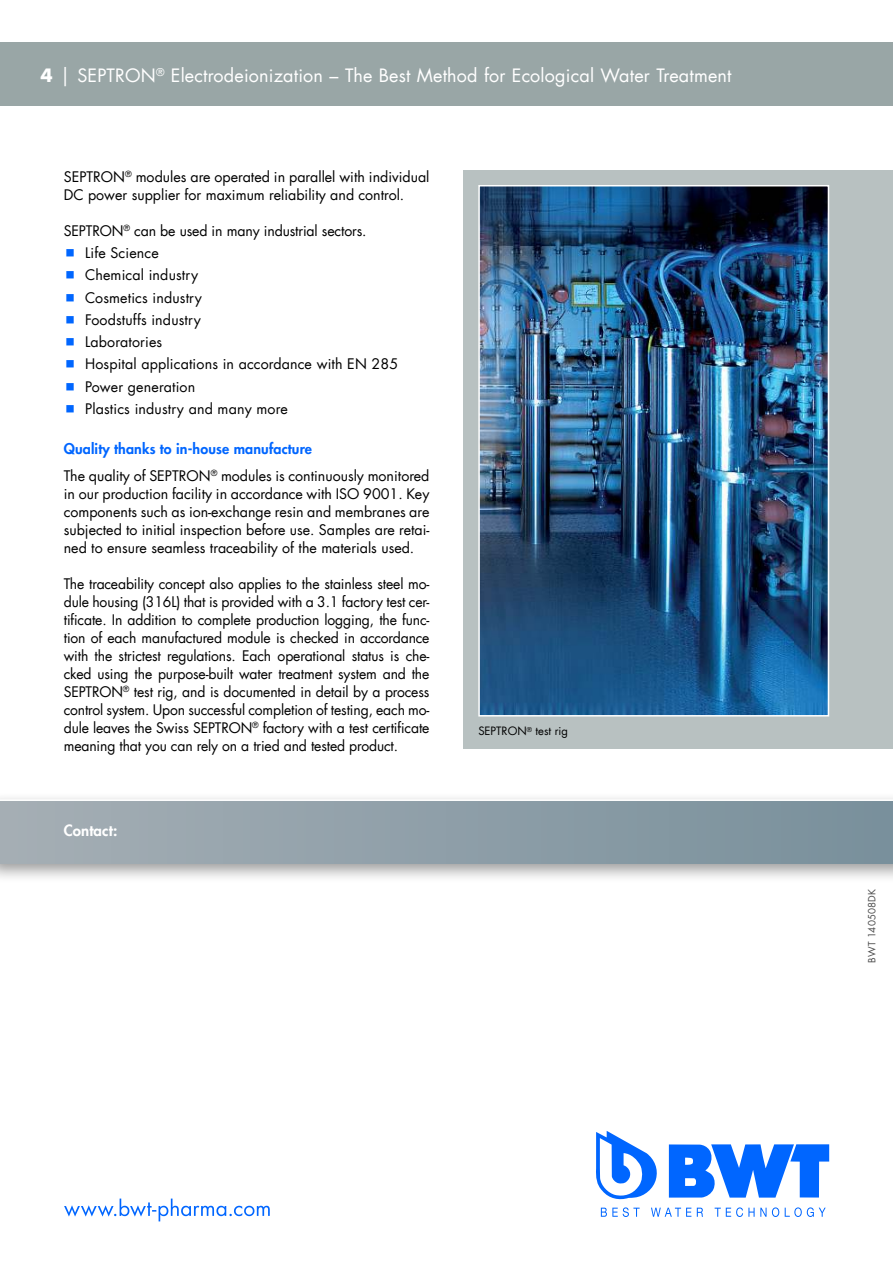
<style>
.page{position:relative;width:893px;height:1263px;background:#fff}
.page>*{position:absolute;margin:0;border:0;box-sizing:border-box;transform-origin:0 0}
.t1{font:18px "Futura Com";letter-spacing:.01em;color:#fff}
.t2{font:800 15px "Futura Com";letter-spacing:.01em;color:#fff}
.t3{font:14.25px/18px "Futura Com";color:#000}
.t4{font:11.25px "Futura Com";color:#000}
.t5{font:9.75px "Futura Com";letter-spacing:.02em;color:#4c4c4c}
.s1{font-weight:700}
.s2{font-size:19.2px}
.s3{font-weight:800;color:#06f}
</style>
<div class="page">
<div style="left:0;top:792px;width:893px;height:92px;background:#000;opacity:.4"></div>
<img style="left:0;top:801px;width:893px;height:63px">
<div style="left:0;top:43px;width:893px;height:63px;background:#99a6a6"></div>
<hr style="left:0;top:799px;width:893px;height:2px;background:#fff">
<svg style="left:64px;top:1198px;width:206px;height:23px"></svg>
<svg style="left:596px;top:1131px;width:61px;height:69px"></svg>
<svg style="left:669px;top:1144px;width:160px;height:53px"></svg>
<svg style="left:601px;top:1207px;width:39px;height:10px"></svg>
<svg style="left:651px;top:1207px;width:40px;height:10px"></svg>
<svg style="left:697px;top:1207px;width:6px;height:10px"></svg>
<svg style="left:715px;top:1207px;width:51px;height:10px"></svg>
<svg style="left:772px;top:1207px;width:7px;height:10px"></svg>
<svg style="left:785px;top:1207px;width:41px;height:10px"></svg>
<div style="left:463px;top:170px;width:430px;height:578px;background:#b8c1c1"></div>
<img style="left:481px;top:188px;width:345px;height:525px">
<div style="left:478px;top:185px;width:351px;height:531px;border:2px solid #fff"></div>
<p class="t1" style="left:41px;top:67px;width:692px"><span class="s1">4</span> <span class="s2">|</span> Septron<sup>®</sup> electrodeionization – the Best Method for ecological Water treatment</p>
<p class="t3" style="left:64px;top:169px;width:367px">Septron<sup>®</sup> modules are operated in parallel with individual<br>DC power supplier for maximum reliability and control.</p>
<p class="t3" style="left:85px;top:221px;width:315px;line-height:22.2px;text-indent:-21px">Septron<sup>®</sup> can be used in many industrial sectors.<br>Life Science<br>Chemical industry<br>Cosmetics industry<br>Foodstuffs industry<br>Laboratories<br>Hospital applications in accordance with EN 285 power generation<br>plastics industry and many more</p>
<p class="t3" style="left:64px;top:437px;width:367px;line-height:26.4px"><span class="s3">Quality thanks to in-house manufacture<br></span>the quality of Septron<sup>®</sup> modules is continuously monitored</p>
<p class="t3" style="left:64px;top:484px;width:367px;text-align:justify">in our production facility in accordance with ISO 9001. Key components such as ion-exchange resin and membranes are subjected to initial inspection before use. Samples are retai&shy;ned to ensure seamless traceability of the materials used.</p>
<p class="t3" style="left:64px;top:576px;width:367px;text-align:justify">the traceability concept also applies to the stainless steel mo&shy;dule housing (316L) that is provided with a 3.1 factory test cer&shy;tificate. In addition to complete production logging, the func&shy;tion of each manufactured module is checked in accordance with the strictest regulations. each operational status is che&shy;cked using the purpose-built water treatment system and the Septron<sup>®</sup> test rig, and is documented in detail by a process control system. Upon successful completion of testing, each mo&shy;dule leaves the Swiss Septron<sup>®</sup> factory with a test certificate meaning that you can rely on a tried and tested product.</p>
<p class="t2" style="left:64px;top:823px;width:55px">Contact:</p>
<p class="t4" style="left:478px;top:726px;width:91px">Septron<sup>®</sup> test rig</p>
<p class="t5" style="left:865px;top:963px;width:76px;rotate:-90deg">BWT 140508DK</p>
</div>
